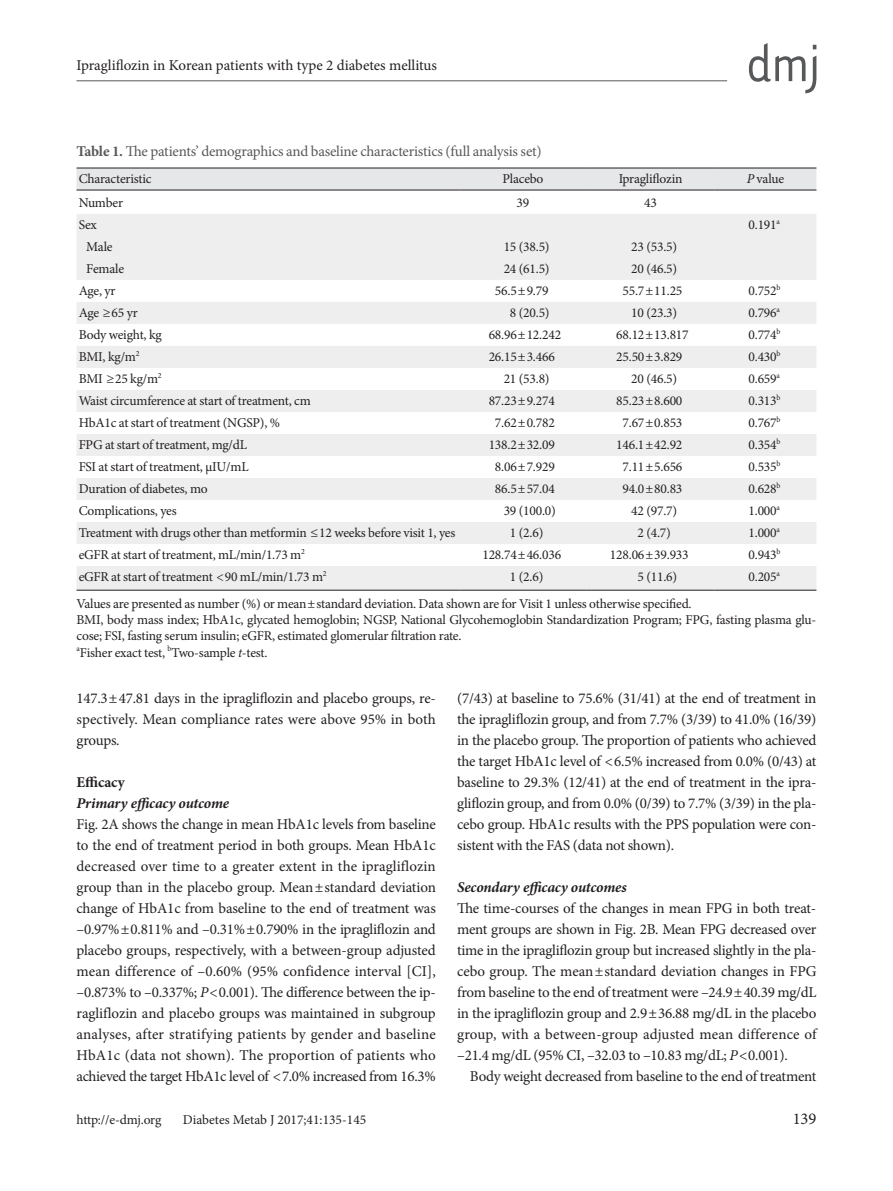
<style>
.page{position:relative;width:893px;height:1191px;background:#fff}
.page>*{position:absolute;margin:0;border:0;box-sizing:border-box;transform-origin:0 0}
.t1{font:16.5px "Minion Pro";color:#231f20}
.t2{font:15px/21px "Minion Pro";letter-spacing:-.01em;color:#231f20;text-align:justify}
.t3{font:15px "Minion Pro";letter-spacing:-.015em;color:#57585a}
.t4{font:italic 700 15px "Minion Pro";letter-spacing:-.015em;color:#231f20}
.t5{font:700 15px "Minion Pro";color:#231f20}
.t6{font:13.5px/16.2px "Minion Pro";letter-spacing:-.015em;color:#231f20}
.s1{font-weight:700}
.s2{font-style:italic}
</style>
<div class="page">
<hr style="left:77px;top:80px;width:650px;height:1px;background:#57585a">
<svg style="left:749px;top:43px;width:67px;height:50px"></svg>
<div style="left:77px;top:169px;width:739px;height:21px;background:#e6e7e9"></div>
<div style="left:77px;top:214px;width:739px;height:66px;background:#eeeeef"></div>
<div style="left:77px;top:236px;width:739px;height:22px;background:#eeeeef"></div>
<svg style="left:77px;top:302px;width:739px;height:288px;fill:#eeeeef"></svg>
<hr style="left:77px;top:168px;width:382px;height:1px;background:#231f20">
<hr style="left:459px;top:168px;width:128px;height:1px;background:#231f20">
<hr style="left:587px;top:168px;width:127px;height:1px;background:#231f20">
<hr style="left:714px;top:168px;width:102px;height:1px;background:#231f20">
<hr style="left:77px;top:590px;width:382px;height:1px;background:#231f20">
<hr style="left:459px;top:590px;width:128px;height:1px;background:#231f20">
<hr style="left:587px;top:590px;width:127px;height:1px;background:#231f20">
<hr style="left:714px;top:590px;width:102px;height:1px;background:#231f20">
<hr style="left:77px;top:190px;width:382px;height:1px;background:#231f20">
<hr style="left:459px;top:190px;width:128px;height:1px;background:#231f20">
<hr style="left:587px;top:190px;width:127px;height:1px;background:#231f20">
<hr style="left:714px;top:190px;width:102px;height:1px;background:#231f20">
<p class="t2" style="left:77px;top:55px;width:362px">Ipragliflozin in Korean patients with type 2 diabetes mellitus</p>
<p class="t3" style="left:77px;top:142px;width:467px"><span class="s1">Table 1.</span> The patients’ demographics and baseline characteristics (full analysis set)</p>
<p class="t6" style="left:79px;top:171px;width:74px">Characteristic</p>
<p class="t6" style="left:503px;top:171px;width:42px">Placebo</p>
<p class="t6" style="left:619px;top:171px;width:65px">Ipragliflozin</p>
<p class="t6" style="left:747px;top:171px;width:39px"><span class="s2">P</span> value</p>
<p class="t6" style="left:79px;top:195px;width:46px">Number</p>
<p class="t6" style="left:517px;top:195px;width:14px">39</p>
<p class="t6" style="left:644px;top:195px;width:14px">43</p>
<p class="t6" style="left:79px;top:217px;width:20px">Sex</p>
<p class="t6" style="left:748px;top:217px;width:33px">0.191<sup>a</sup></p>
<p class="t6" style="left:86px;top:239px;width:28px">Male</p>
<p class="t6" style="left:504px;top:239px;width:47px">15 (38.5)</p>
<p class="t6" style="left:631px;top:239px;width:47px">23 (53.5)</p>
<p class="t6" style="left:86px;top:261px;width:39px">Female</p>
<p class="t6" style="left:504px;top:261px;width:47px">24 (61.5)</p>
<p class="t6" style="left:631px;top:261px;width:47px">20 (46.5)</p>
<p class="t6" style="left:79px;top:283px;width:38px">Age, yr</p>
<p class="t6" style="left:495px;top:283px;width:55px">56.5±9.79</p>
<p class="t6" style="left:622px;top:283px;width:61px">55.7±11.25</p>
<p class="t6" style="left:748px;top:283px;width:33px">0.752<sup>b</sup></p>
<p class="t6" style="left:79px;top:305px;width:61px">Age ≥65 yr</p>
<p class="t6" style="left:510px;top:305px;width:41px">8 (20.5)</p>
<p class="t6" style="left:631px;top:305px;width:47px">10 (23.3)</p>
<p class="t6" style="left:748px;top:305px;width:33px">0.796<sup>a</sup></p>
<p class="t6" style="left:79px;top:327px;width:85px">Body weight, kg</p>
<p class="t6" style="left:489px;top:327px;width:74px">68.96±12.242</p>
<p class="t6" style="left:616px;top:327px;width:74px">68.12±13.817</p>
<p class="t6" style="left:748px;top:327px;width:33px">0.774<sup>b</sup></p>
<p class="t6" style="left:79px;top:349px;width:62px">BMI, kg/m<sup>2</sup></p>
<p class="t6" style="left:489px;top:349px;width:68px">26.15±3.466</p>
<p class="t6" style="left:616px;top:349px;width:68px">25.50±3.829</p>
<p class="t6" style="left:748px;top:349px;width:33px">0.430<sup>b</sup></p>
<p class="t6" style="left:79px;top:371px;width:85px">BMI ≥25 kg/m<sup>2</sup></p>
<p class="t6" style="left:504px;top:371px;width:47px">21 (53.8)</p>
<p class="t6" style="left:631px;top:371px;width:47px">20 (46.5)</p>
<p class="t6" style="left:748px;top:371px;width:33px">0.659<sup>a</sup></p>
<p class="t6" style="left:79px;top:393px;width:234px">Waist circumference at start of treatment, cm</p>
<p class="t6" style="left:489px;top:393px;width:68px">87.23±9.274</p>
<p class="t6" style="left:616px;top:393px;width:68px">85.23±8.600</p>
<p class="t6" style="left:748px;top:393px;width:33px">0.313<sup>b</sup></p>
<p class="t6" style="left:79px;top:415px;width:203px">HbA1c at start of treatment (NGSP), %</p>
<p class="t6" style="left:495px;top:415px;width:61px">7.62±0.782</p>
<p class="t6" style="left:622px;top:415px;width:61px">7.67±0.853</p>
<p class="t6" style="left:748px;top:415px;width:33px">0.767<sup>b</sup></p>
<p class="t6" style="left:79px;top:437px;width:170px">FPG at start of treatment, mg/dL</p>
<p class="t6" style="left:489px;top:437px;width:68px">138.2±32.09</p>
<p class="t6" style="left:616px;top:437px;width:68px">146.1±42.92</p>
<p class="t6" style="left:748px;top:437px;width:33px">0.354<sup>b</sup></p>
<p class="t6" style="left:79px;top:459px;width:171px">FSI at start of treatment, µIU/mL</p>
<p class="t6" style="left:495px;top:459px;width:61px">8.06±7.929</p>
<p class="t6" style="left:622px;top:459px;width:61px">7.11±5.656</p>
<p class="t6" style="left:748px;top:459px;width:33px">0.535<sup>b</sup></p>
<p class="t6" style="left:79px;top:481px;width:131px">Duration of diabetes, mo</p>
<p class="t6" style="left:495px;top:481px;width:61px">86.5±57.04</p>
<p class="t6" style="left:622px;top:481px;width:61px">94.0±80.83</p>
<p class="t6" style="left:748px;top:481px;width:33px">0.628<sup>b</sup></p>
<p class="t6" style="left:79px;top:503px;width:100px">Complications, yes</p>
<p class="t6" style="left:504px;top:503px;width:54px">39 (100.0)</p>
<p class="t6" style="left:631px;top:503px;width:47px">42 (97.7)</p>
<p class="t6" style="left:748px;top:503px;width:33px">1.000<sup>a</sup></p>
<p class="t6" style="left:79px;top:525px;width:378px">Treatment with drugs other than metformin ≤12 weeks before visit 1, yes</p>
<p class="t6" style="left:510px;top:525px;width:35px">1 (2.6)</p>
<p class="t6" style="left:637px;top:525px;width:35px">2 (4.7)</p>
<p class="t6" style="left:748px;top:525px;width:33px">1.000<sup>a</sup></p>
<p class="t6" style="left:79px;top:547px;width:228px">eGFR at start of treatment, mL/min/1.73 m<sup>2</sup></p>
<p class="t6" style="left:482px;top:547px;width:80px">128.74±46.036</p>
<p class="t6" style="left:610px;top:547px;width:80px">128.06±39.933</p>
<p class="t6" style="left:748px;top:547px;width:33px">0.943<sup>b</sup></p>
<p class="t6" style="left:79px;top:569px;width:249px">eGFR at start of treatment &lt;90 mL/min/1.73 m<sup>2</sup></p>
<p class="t6" style="left:510px;top:569px;width:35px">1 (2.6)</p>
<p class="t6" style="left:637px;top:569px;width:41px">5 (11.6)</p>
<p class="t6" style="left:748px;top:569px;width:33px">0.205<sup>a</sup></p>
<p class="t6" style="left:77px;top:595px;width:741px">Values are presented as number (%) or mean±standard deviation. Data shown are for Visit 1 unless otherwise specified.<br>BMI, body mass index; HbA1c, glycated hemoglobin; NGSP, National Glycohemoglobin Standardization Program; FPG, fasting plasma glu&shy;cose; FSI, fasting serum insulin; eGFR, estimated glomerular filtration rate.<br><sup>a</sup>Fisher exact test, <sup>b</sup>Two-sample <span class="s2">t</span>-test.</p>
<p class="t2" style="left:77px;top:688px;width:361px">147.3±47.81 days in the ipragliflozin and placebo groups, re&shy;spectively. Mean compliance rates were above 95% in both groups.</p>
<p class="t5" style="left:77px;top:772px;width:50px">Efficacy</p>
<p class="t4" style="left:77px;top:792px;width:154px">Primary efficacy outcome</p>
<p class="t2" style="left:77px;top:814px;width:361px">Fig. 2A shows the change in mean HbA1c levels from baseline to the end of treatment period in both groups. Mean HbA1c decreased over time to a greater extent in the ipragliflozin group than in the placebo group. Mean±standard deviation change of HbA1c from baseline to the end of treatment was –0.97%±0.811% and –0.31%±0.790% in the ipragliflozin and placebo groups, respectively, with a between-group adjusted mean difference of –0.60% (95% confidence interval [CI], –0.873% to –0.337%; <span class="s2">P</span>&lt;0.001). The difference between the ip&shy;ragliflozin and placebo groups was maintained in subgroup analyses, after stratifying patients by gender and baseline HbA1c (data not shown). The proportion of patients who achieved the target HbA1c level of &lt;7.0% increased from 16.3%</p>
<p class="t2" style="left:457px;top:688px;width:361px">(7/43) at baseline to 75.6% (31/41) at the end of treatment in the ipragliflozin group, and from 7.7% (3/39) to 41.0% (16/39) in the placebo group. The proportion of patients who achieved the target HbA1c level of &lt;6.5% increased from 0.0% (0/43) at baseline to 29.3% (12/41) at the end of treatment in the ipra&shy;gliflozin group, and from 0.0% (0/39) to 7.7% (3/39) in the pla&shy;cebo group. HbA1c results with the PPS population were con&shy;sistent with the FAS (data not shown).</p>
<p class="t4" style="left:457px;top:876px;width:171px">Secondary efficacy outcomes</p>
<p class="t2" style="left:457px;top:898px;width:361px">The time-courses of the changes in mean FPG in both treat&shy;ment groups are shown in Fig. 2B. Mean FPG decreased over time in the ipragliflozin group but increased slightly in the pla&shy;cebo group. The mean±standard deviation changes in FPG from baseline to the end of treatment were –24.9±40.39 mg/dL in the ipragliflozin group and 2.9±36.88 mg/dL in the placebo group, with a between-group adjusted mean difference of –21.4 mg/dL (95% CI, –32.03 to –10.83 mg/dL; <span class="s2">P</span>&lt;0.001).</p>
<p class="t2" style="left:470px;top:1066px;width:348px">Body weight decreased from baseline to the end of treatment</p>
<p class="t6" style="left:77px;top:1111px;width:86px">http://e-dmj.org</p>
<p class="t6" style="left:183px;top:1111px;width:185px">Diabetes Metab J 2017;41:135-145</p>
<p class="t1" style="left:793px;top:1107px;width:25px">139</p>
</div>
